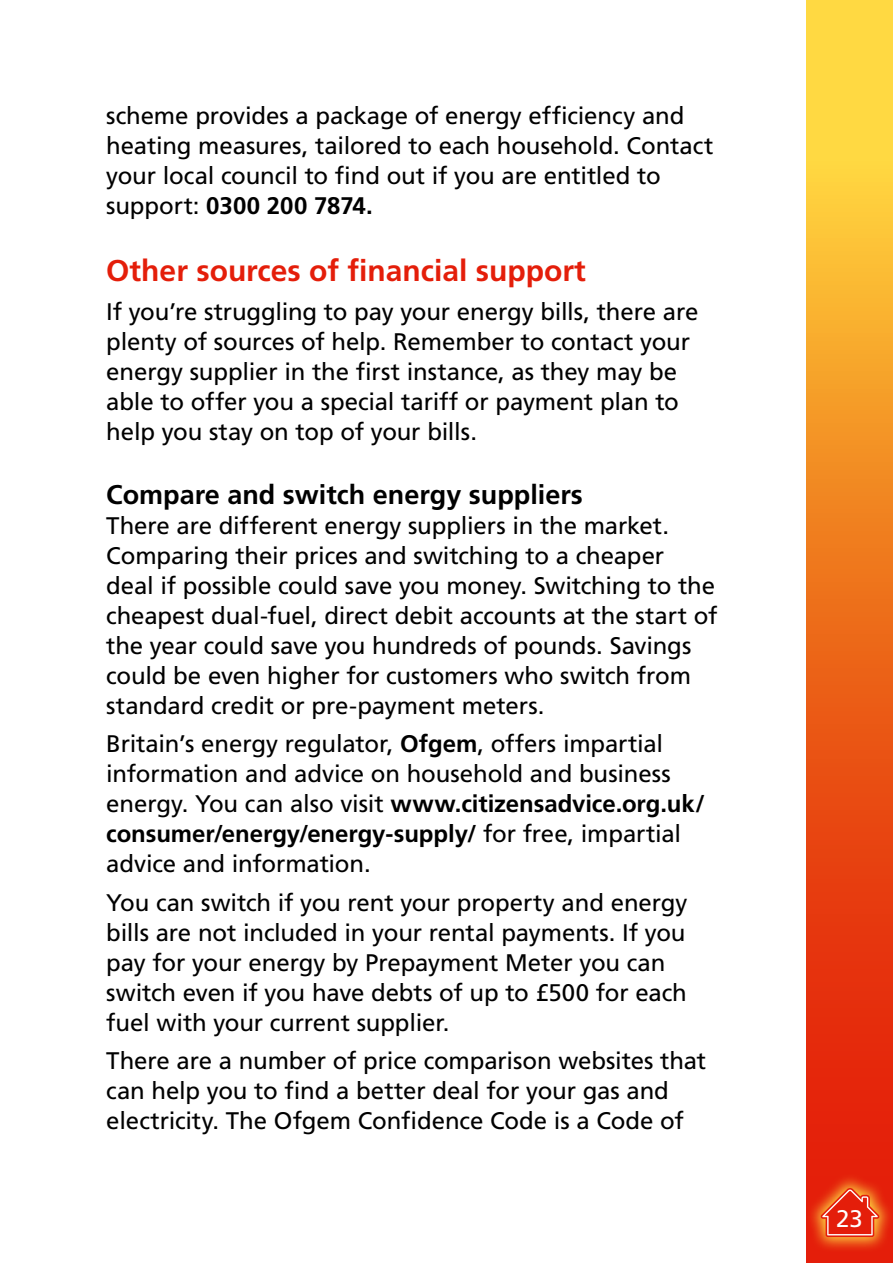
<style>
.page{position:relative;width:893px;height:1263px;background:#fff}
.page>*{position:absolute;margin:0;border:0;box-sizing:border-box;transform-origin:0 0}
.Heading_4__6mm_befor{font:700 30px "Frutiger LT Std";color:#e41e0a}
.Heading_3{font:700 27px "Frutiger LT Std";color:#000}
.Main{font:24px/30px "Frutiger LT Std";letter-spacing:-.005em;color:#000}
.t1{font:24px "Frutiger LT Std";color:#fff}
.s1{font-weight:700}
</style>
<div class="page">
<svg style="left:806px;top:0;width:87px;height:1263px;background:#f07921"></svg>
<svg style="left:806px;top:1173px;width:87px;height:79px;background:#e6320f"></svg>
<svg style="left:820px;top:1188px;width:59px;height:49px;background:#e94825"></svg>
<p class="Main" style="left:106px;top:101px;width:609px">scheme provides a package of energy efficiency and heating measures, tailored to each household. Contact your local council to find out if you are entitled to support: <span class="s1">0300 200 7874.</span></p>
<p class="Heading_4__6mm_befor" style="left:106px;top:253px;width:481px">Other sources of financial support</p>
<p class="Main" style="left:106px;top:297px;width:594px">If you’re struggling to pay your energy bills, there are plenty of sources of help. Remember to contact your energy supplier in the first instance, as they may be able to offer you a special tariff or payment plan to help you stay on top of your bills.</p>
<p class="Heading_3" style="left:106px;top:479px;width:478px">Compare and switch energy suppliers</p>
<p class="Main" style="left:106px;top:511px;width:613px">There are different energy suppliers in the market.<br>Comparing their prices and switching to a cheaper deal if possible could save you money. Switching to the cheapest dual-fuel, direct debit accounts at the start of the year could save you hundreds of pounds. Savings could be even higher for customers who switch from standard credit or pre-payment meters.</p>
<p class="Main" style="left:106px;top:729px;width:600px">Britain’s energy regulator, <span class="s1">Ofgem</span>, offers impartial information and advice on household and business energy. You can also visit <span class="s1">www.citizensadvice.org.uk/ consumer/energy/energy-supply/</span> for free, impartial advice and information.</p>
<p class="Main" style="left:106px;top:888px;width:583px">You can switch if you rent your property and energy bills are not included in your rental payments. If you pay for your energy by Prepayment Meter you can switch even if you have debts of up to £500 for each fuel with your current supplier.</p>
<p class="Main" style="left:106px;top:1046px;width:601px">There are a number of price comparison websites that can help you to find a better deal for your gas and electricity. The Ofgem Confidence Code is a Code of</p>
<p class="t1" style="left:836px;top:1205px;width:28px">23</p>
</div>
